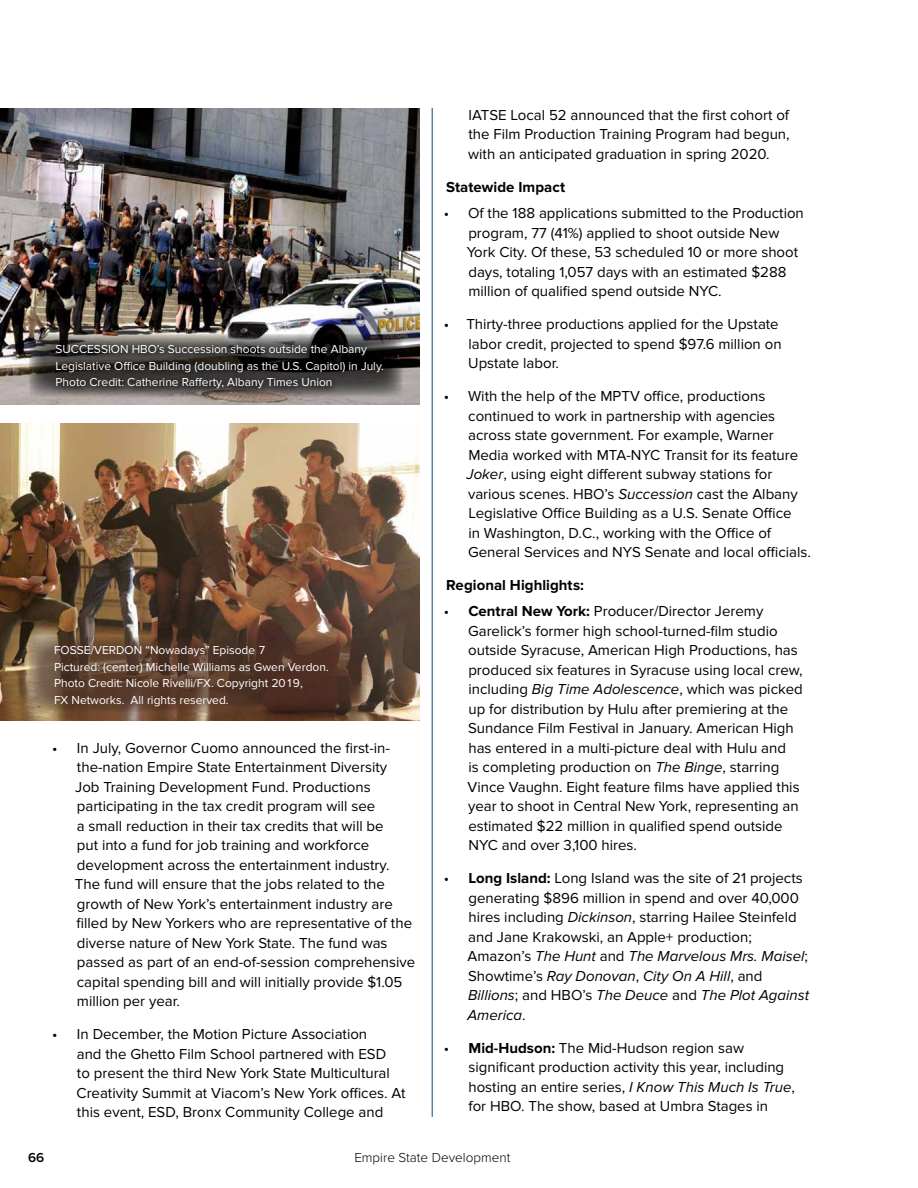
<style>
.page{position:relative;width:918px;height:1188px;background:#fff}
.page>*{position:absolute;margin:0;border:0;box-sizing:border-box;transform-origin:0 0}
.t1{font:15px/19.5px "Proxima Nova";color:#000}
.t2{font:700 15px "Proxima Nova";letter-spacing:.005em;color:#000}
.t3{font:300 13.5px "Proxima Nova";color:#000}
.t4{font:600 13.5px "Proxima Nova";color:#000}
.t5{font:12px/16.5px "Proxima Nova";color:#fff}
.s1{font-style:italic}
.s2{font-weight:700}
</style>
<div class="page">
<img style="left:0;top:108px;width:420px;height:297px">
<svg style="left:29px;top:334px;width:374px;height:62px;background:#706c69"></svg>
<hr style="left:432px;top:108px;width:1px;height:1009px;background:#004e7c">
<img style="left:0;top:423px;width:420px;height:297px">
<div style="left:49px;top:339px;width:343px;height:58px;background:#000;opacity:.75"></div>
<svg style="left:29px;top:637px;width:338px;height:74px;background:#5b3f2f"></svg>
<p class="t5" style="left:56px;top:341px;width:330px">SUCCESSION HBO’s Succession shoots outside the Albany<br>Legislative Office Building (doubling as the U.S. Capitol) in July.<br>Photo Credit: Catherine Rafferty, Albany Times Union</p>
<p class="t5" style="left:54px;top:642px;width:276px">FOSSE/VERDON “Nowadays” Episode 7<br>Pictured: (center) Michelle Williams as Gwen Verdon.<br>Photo Credit: Nicole Rivelli/FX. Copyright 2019,<br>FX Networks. All rights reserved.</p>
<p class="t1" style="left:75px;top:738px;width:342px;text-indent:-23px">• In July, Governor Cuomo announced the first-in&shy;the-nation Empire State Entertainment Diversity<br>Job Training Development Fund. Productions participating in the tax credit program will see<br>a small reduction in their tax credits that will be<br>put into a fund for job training and workforce development across the entertainment industry.<br>The fund will ensure that the jobs related to the growth of New York’s entertainment industry are filled by New Yorkers who are representative of the diverse nature of New York State. The fund was passed as part of an end-of-session comprehensive capital spending bill and will initially provide $1.05 million per year.</p>
<p class="t1" style="left:77px;top:1025px;width:331px;text-indent:-24px">• In December, the Motion Picture Association<br>and the Ghetto Film School partnered with ESD<br>to present the third New York State Multicultural Creativity Summit at Viacom’s New York offices. At this event, ESD, Bronx Community College and</p>
<p class="t1" style="left:468px;top:105px;width:323px;text-align:justify">IATSE Local 52 announced that the first cohort of the Film Production Training Program had begun, with an anticipated graduation in spring 2020.</p>
<p class="t2" style="left:446px;top:178px;width:121px">Statewide Impact</p>
<p class="t1" style="left:467px;top:204px;width:339px;text-indent:-23px">• Of the 188 applications submitted to the Production program, 77 (41%) applied to shoot outside New York City. Of these, 53 scheduled 10 or more shoot days, totaling 1,057 days with an estimated $288 million of qualified spend outside NYC.</p>
<p class="t1" style="left:468px;top:315px;width:315px;text-indent:-24px">• Thirty-three productions applied for the Upstate labor credit, projected to spend $97.6 million on<br>Upstate labor.</p>
<p class="t1" style="left:467px;top:387px;width:346px;text-indent:-23px">• With the help of the MPTV office, productions continued to work in partnership with agencies across state government. For example, Warner Media worked with MTA-NYC Transit for its feature <span class="s1">Joker</span>, using eight different subway stations for various scenes. HBO’s <span class="s1">Succession</span> cast the Albany Legislative Office Building as a U.S. Senate Office<br>in Washington, D.C., working with the Office of General Services and NYS Senate and local officials.</p>
<p class="t2" style="left:446px;top:576px;width:139px">Regional Highlights:</p>
<p class="t1" style="left:468px;top:602px;width:337px;text-indent:-24px">• <span class="s2">Central New York:</span> Producer/Director Jeremy Garelick’s former high school-turned-film studio outside Syracuse, American High Productions, has produced six features in Syracuse using local crew, including <span class="s1">Big Time Adolescence</span>, which was picked up for distribution by Hulu after premiering at the Sundance Film Festival in January. American High has entered in a multi-picture deal with Hulu and<br>is completing production on <span class="s1">The Binge</span>, starring Vince Vaughn. Eight feature films have applied this year to shoot in Central New York, representing an estimated $22 million in qualified spend outside NYC and over 3,100 hires.</p>
<p class="t1" style="left:467px;top:869px;width:343px;text-indent:-24px">• <span class="s2">Long Island:</span> Long Island was the site of 21 projects generating $896 million in spend and over 40,000 hires including <span class="s1">Dickinson</span>, starring Hailee Steinfeld and Jane Krakowski, an Apple+ production; Amazon’s <span class="s1">The Hunt</span> and <span class="s1">The Marvelous Mrs. Maisel</span>; Showtime’s <span class="s1">Ray Donovan</span>, <span class="s1">City On A Hill</span>, and <span class="s1">Billions</span>; and HBO’s <span class="s1">The Deuce</span> and <span class="s1">The Plot Against America</span>.</p>
<p class="t1" style="left:468px;top:1038px;width:328px;text-indent:-25px">• <span class="s2">Mid-Hudson:</span> The Mid-Hudson region saw significant production activity this year, including hosting an entire series, <span class="s1">I Know This Much Is True</span>, for HBO. The show, based at Umbra Stages in</p>
<p class="t4" style="left:28px;top:1149px;width:18px">66</p>
<p class="t3" style="left:354px;top:1149px;width:158px">Empire State Development</p>
</div>
